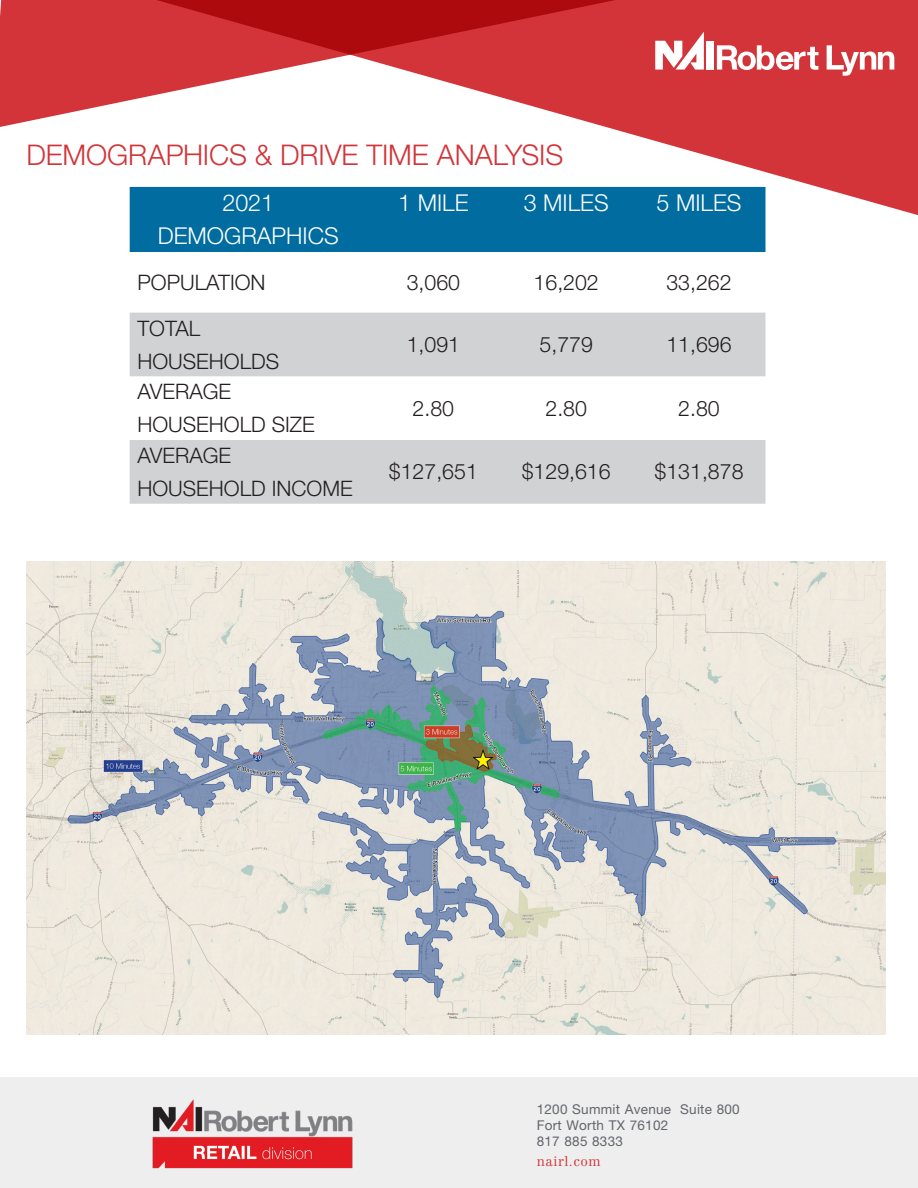
<style>
.page{position:relative;width:918px;height:1188px;background:#fff}
.page>*{position:absolute;margin:0;border:0;box-sizing:border-box;transform-origin:0 0}
.t1{font:300 28.5px "Helvetica Neue LT Std";letter-spacing:-.005em;color:#d23439}
.t2{font:300 23.25px "Helvetica Neue LT Std";color:#fff}
.t3{font:300 21.3px "Helvetica Neue LT Std";color:#231f20}
.t4{font:13.5px "Helvetica Neue LT Std";letter-spacing:.02em;color:#62656a}
.t5{font:300 13.5px "Centennial LT Std";letter-spacing:.04em;color:#d23439}
</style>
<div class="page">
<div style="left:0;top:1077px;width:918px;height:111px;background:#eeeeef"></div>
<img style="left:152px;top:1099px;width:201px;height:70px">
<svg style="left:129px;top:129px;width:789px;height:114px"></svg>
<svg style="left:0;top:0;width:918px;height:129px;fill:#d23439"></svg>
<div style="left:119px;top:241px;width:644px;height:287px;background:#fff"></div>
<div style="left:130px;top:187px;width:635px;height:65px;background:#006ca0"></div>
<svg style="left:130px;top:313px;width:635px;height:191px;fill:#d1d2d4"></svg>
<img style="left:27px;top:561px;width:859px;height:474px">
<p class="t1" style="left:27px;top:138px;width:538px">DEMOGRAPHICS &amp; DRIVE TIME ANALYSIS</p>
<p class="t2" style="left:222px;top:189px;width:53px">2021</p>
<p class="t2" style="left:158px;top:222px;width:183px">DEMOGRAPHICS</p>
<p class="t2" style="left:398px;top:189px;width:72px">1 MILE</p>
<p class="t2" style="left:524px;top:189px;width:86px">3 MILES</p>
<p class="t2" style="left:657px;top:189px;width:86px">5 MILES</p>
<p class="t3" style="left:137px;top:269px;width:130px">POPULATION</p>
<p class="t3" style="left:407px;top:269px;width:55px">3,060</p>
<p class="t3" style="left:534px;top:269px;width:67px">16,202</p>
<p class="t3" style="left:666px;top:269px;width:67px">33,262</p>
<p class="t3" style="left:137px;top:315px;width:64px">TOTAL</p>
<p class="t3" style="left:137px;top:348px;width:143px">HOUSEHOLDS</p>
<p class="t3" style="left:407px;top:331px;width:55px">1,091</p>
<p class="t3" style="left:540px;top:331px;width:55px">5,779</p>
<p class="t3" style="left:666px;top:331px;width:67px">11,696</p>
<p class="t3" style="left:137px;top:379px;width:95px">AVERAGE</p>
<p class="t3" style="left:137px;top:412px;width:179px">HOUSEHOLD SIZE</p>
<p class="t3" style="left:137px;top:442px;width:95px">AVERAGE</p>
<p class="t3" style="left:137px;top:475px;width:217px">HOUSEHOLD INCOME</p>
<p class="t3" style="left:413px;top:395px;width:43px">2.80</p>
<p class="t3" style="left:545px;top:395px;width:43px">2.80</p>
<p class="t3" style="left:678px;top:395px;width:43px">2.80</p>
<p class="t3" style="left:389px;top:459px;width:90px">$127,651</p>
<p class="t3" style="left:522px;top:459px;width:90px">$129,616</p>
<p class="t3" style="left:655px;top:459px;width:90px">$131,878</p>
<p class="t4" style="left:537px;top:1101px;width:205px">1200 Summit Avenue Suite 800</p>
<p class="t4" style="left:537px;top:1117px;width:133px">Fort Worth TX 76102</p>
<p class="t4" style="left:537px;top:1134px;width:88px">817 885 8333</p>
<p class="t5" style="left:537px;top:1153px;width:66px">nairl.com</p>
</div>
